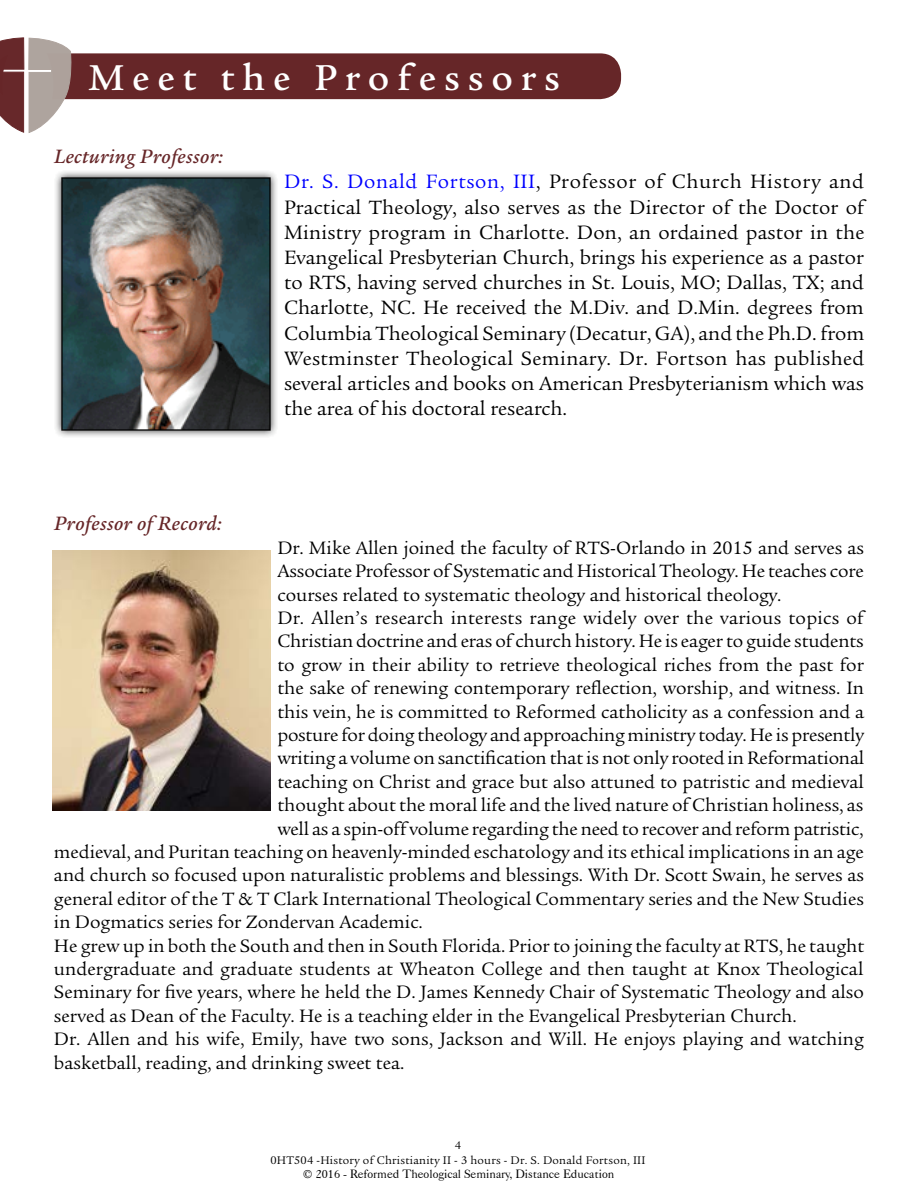
<style>
.page{position:relative;width:918px;height:1188px;background:#fff}
.page>*{position:absolute;margin:0;border:0;box-sizing:border-box;transform-origin:0 0}
.t1{font:500 39px "Legacy Serif Std";letter-spacing:.2em;color:#fff}
.t2{font:21px/25.2px "Legacy Serif Std";color:#000;text-align:justify}
.t3{font:italic 500 21px "Legacy Serif Std";letter-spacing:.02em;color:#662628}
.t4{font:19.5px "Legacy Serif Std";color:#000}
.t5{font:12px/14.4px "Legacy Serif Std";letter-spacing:.02em;color:#000;text-align:center}
.t6{font:12px "Caslon 540 BT";color:#000}
.s1{color:#00f}
</style>
<div class="page">
<svg style="left:0;top:37px;width:621px;height:96px"></svg>
<img style="left:55px;top:171px;width:222px;height:266px">
<img style="left:52px;top:551px;width:219px;height:259px">
<h1 class="t1" style="left:88px;top:56px;width:473px">Meet the Professors</h1>
<p class="t3" style="left:54px;top:145px;width:171px">Lecturing Professor:</p>
<p class="t3" style="left:54px;top:512px;width:169px">Professor of Record:</p>
<p class="t2" style="left:284px;top:169px;width:582px"><span class="s1">Dr. S. Donald Fortson, III</span>, Professor of Church History and Practical Theology, also serves as the Director of the Doctor of Ministry program in Charlotte. Don, an ordained pastor in the Evangelical Presbyterian Church, brings his experience as a pastor to RTS, having served churches in St. Louis, MO; Dallas, TX; and Charlotte, NC. He received the M.Div. and D.Min. degrees from Columbia Theological Seminary (Decatur, GA), and the Ph.D. from Westminster Theological Seminary. Dr. Fortson has published several articles and books on American Presbyterianism which was the area of his doctoral research.</p>
<p class="t4" style="left:277px;top:537px;width:588px">Dr. Mike Allen joined the faculty of RTS-Orlando in 2015 and serves as</p>
<p class="t4" style="left:277px;top:560px;width:588px">Associate Professor of Systematic and Historical Theology. He teaches core</p>
<p class="t4" style="left:277px;top:583px;width:505px">courses related to systematic theology and historical theology.</p>
<p class="t4" style="left:277px;top:607px;width:588px">Dr. Allen’s research interests range widely over the various topics of</p>
<p class="t4" style="left:277px;top:630px;width:588px">Christian doctrine and eras of church history. He is eager to guide students</p>
<p class="t4" style="left:277px;top:654px;width:588px">to grow in their ability to retrieve theological riches from the past for</p>
<p class="t4" style="left:277px;top:677px;width:588px">the sake of renewing contemporary reflection, worship, and witness. In</p>
<p class="t4" style="left:277px;top:700px;width:588px">this vein, he is committed to Reformed catholicity as a confession and a</p>
<p class="t4" style="left:277px;top:724px;width:588px">posture for doing theology and approaching ministry today. He is presently</p>
<p class="t4" style="left:277px;top:747px;width:588px">writing a volume on sanctification that is not only rooted in Reformational</p>
<p class="t4" style="left:277px;top:771px;width:588px">teaching on Christ and grace but also attuned to patristic and medieval</p>
<p class="t4" style="left:277px;top:794px;width:588px">thought about the moral life and the lived nature of Christian holiness, as</p>
<p class="t4" style="left:277px;top:817px;width:588px">well as a spin-off volume regarding the need to recover and reform patristic,</p>
<p class="t4" style="left:54px;top:841px;width:811px">medieval, and Puritan teaching on heavenly-minded eschatology and its ethical implications in an age</p>
<p class="t4" style="left:54px;top:864px;width:811px">and church so focused upon naturalistic problems and blessings. With Dr. Scott Swain, he serves as</p>
<p class="t4" style="left:54px;top:888px;width:811px">general editor of the T &amp; T Clark International Theological Commentary series and the New Studies</p>
<p class="t4" style="left:54px;top:911px;width:370px">in Dogmatics series for Zondervan Academic.</p>
<p class="t4" style="left:54px;top:934px;width:812px">He grew up in both the South and then in South Florida. Prior to joining the faculty at RTS, he taught</p>
<p class="t4" style="left:54px;top:958px;width:811px">undergraduate and graduate students at Wheaton College and then taught at Knox Theological</p>
<p class="t4" style="left:54px;top:981px;width:811px">Seminary for five years, where he held the D. James Kennedy Chair of Systematic Theology and also</p>
<p class="t4" style="left:54px;top:1005px;width:744px">served as Dean of the Faculty. He is a teaching elder in the Evangelical Presbyterian Church.</p>
<p class="t4" style="left:54px;top:1028px;width:812px">Dr. Allen and his wife, Emily, have two sons, Jackson and Will. He enjoys playing and watching</p>
<p class="t4" style="left:54px;top:1051px;width:352px">basketball, reading, and drinking sweet tea.</p>
<p class="t5" style="left:270px;top:1138px;width:377px">4<br>0HT504 -History of Christianity II - 3 hours - Dr. S. Donald Fortson, III</p>
<p class="t6" style="left:303px;top:1167px;width:313px">© 2016 - Reformed Theological Seminary, Distance Education</p>
</div>
